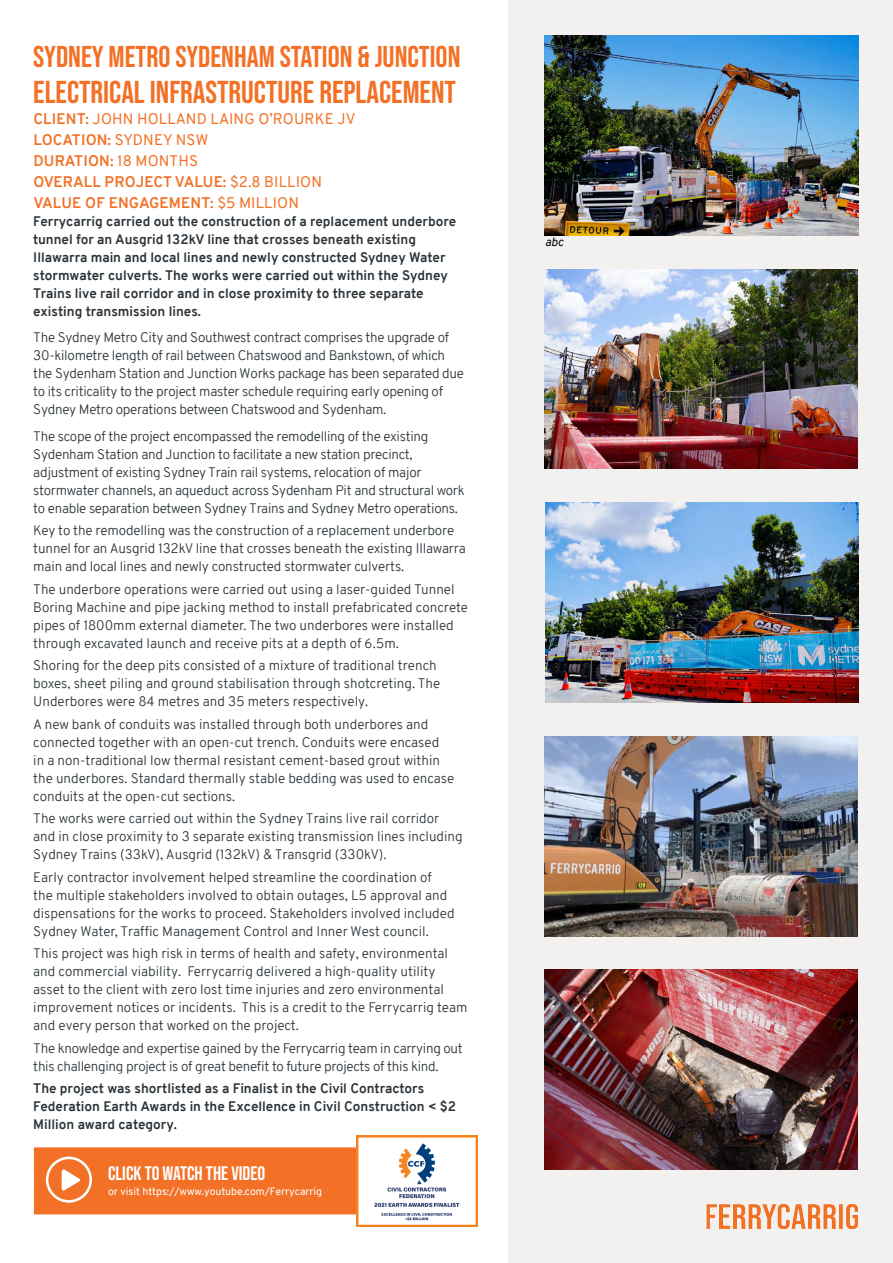
<style>
.page{position:relative;width:893px;height:1263px;background:#fff}
.page>*{position:absolute;margin:0;border:0;box-sizing:border-box;transform-origin:0 0}
.t1{font:31.5px "Bebas Neue";color:#f37126}
.t2{font:30px "Bebas Neue";color:#f37126}
.t3{font:19.5px "Bebas Neue";color:#fff}
.t4{font:700 15px/21px "Overpass";letter-spacing:.01em;color:#f37126}
.t5{font:300 13.5px/18px "Overpass";color:#2b3339}
.t6{font:300 13.5px/18px "Overpass";letter-spacing:-.02em;color:#2b3339}
.t7{font:700 13.5px/18px "Overpass";color:#2b3339}
.t8{font:italic 12px "Overpass";color:#000}
.t9{font:10.5px "Overpass";color:#fff}
.s1{font-weight:400}
</style>
<div class="page">
<div style="left:509px;top:0;width:384px;height:1263px;background:#f3f1ef"></div>
<img style="left:545px;top:35px;width:313px;height:200px">
<img style="left:545px;top:269px;width:313px;height:200px">
<img style="left:545px;top:736px;width:313px;height:200px">
<img style="left:546px;top:503px;width:313px;height:199px">
<img style="left:545px;top:970px;width:313px;height:199px">
<img style="left:762px;top:1204px;width:96px;height:25px">
<div style="left:34px;top:1147px;width:438px;height:67px;background:#f37126;border:2px solid #f37126"></div>
<svg style="left:46px;top:1156px;width:46px;height:46px"></svg>
<img style="left:357px;top:1135px;width:121px;height:91px">
<h2 class="t2" style="left:33px;top:39px;width:429px">SYDNEY METRO SYDENHAM STATION &amp; JUNCTION</h2>
<h1 class="t1" style="left:33px;top:74px;width:424px">ELECTRICAL INFRASTRUCTURE REPLACEMENT</h1>
<p class="t4" style="left:33px;top:108px;width:324px">CLIENT: <span class="s1">JOHN HOLLAND LAING O’ROURKE JV<br></span>LOCATION: <span class="s1">SYDNEY NSW<br></span>DURATION: <span class="s1">18 MONTHS<br></span>OVERALL PROJECT VALUE: <span class="s1">$2.8 BILLION<br></span>VALUE OF ENGAGEMENT: <span class="s1">$5 MILLION</span></p>
<p class="t7" style="left:33px;top:212px;width:424px">Ferrycarrig carried out the construction of a replacement underbore tunnel for an Ausgrid 132kV line that crosses beneath existing Illawarra main and local lines and newly constructed Sydney Water stormwater culverts. The works were carried out within the Sydney Trains live rail corridor and in close proximity to three separate existing transmission lines.</p>
<p class="t6" style="left:33px;top:329px;width:432px">The Sydney Metro City and Southwest contract comprises the upgrade of 30-kilometre length of rail between Chatswood and Bankstown, of which the Sydenham Station and Junction Works package has been separated due to its criticality to the project master schedule requiring early opening of Sydney Metro operations between Chatswood and Sydenham.</p>
<p class="t6" style="left:33px;top:427px;width:433px">The scope of the project encompassed the remodelling of the existing Sydenham Station and Junction to facilitate a new station precinct, adjustment of existing Sydney Train rail systems, relocation of major stormwater channels, an aqueduct across Sydenham Pit and structural work to enable separation between Sydney Trains and Sydney Metro operations.</p>
<p class="t5" style="left:33px;top:522px;width:434px">Key to the remodelling was the construction of a replacement underbore tunnel for an Ausgrid 132kV line that crosses beneath the existing Illawarra main and local lines and newly constructed stormwater culverts.</p>
<p class="t5" style="left:33px;top:580px;width:436px">The underbore operations were carried out using a laser-guided Tunnel Boring Machine and pipe jacking method to install prefabricated concrete pipes of 1800mm external diameter. The two underbores were installed through excavated launch and receive pits at a depth of 6.5m.</p>
<p class="t5" style="left:33px;top:657px;width:408px">Shoring for the deep pits consisted of a mixture of traditional trench boxes, sheet piling and ground stabilisation through shotcreting. The<br>Underbores were 84 metres and 35 meters respectively.</p>
<p class="t5" style="left:33px;top:715px;width:422px">A new bank of conduits was installed through both underbores and connected together with an open-cut trench. Conduits were encased<br>in a non-traditional low thermal resistant cement-based grout within the underbores. Standard thermally stable bedding was used to encase conduits at the open-cut sections.</p>
<p class="t5" style="left:33px;top:810px;width:431px">The works were carried out within the Sydney Trains live rail corridor and in close proximity to 3 separate existing transmission lines including<br>Sydney Trains (33kV), Ausgrid (132kV) &amp; Transgrid (330kV).</p>
<p class="t5" style="left:33px;top:868px;width:423px">Early contractor involvement helped streamline the coordination of the multiple stakeholders involved to obtain outages, L5 approval and dispensations for the works to proceed. Stakeholders involved included Sydney Water, Traffic Management Control and Inner West council.</p>
<p class="t5" style="left:33px;top:945px;width:436px">This project was high risk in terms of health and safety, environmental and commercial viability. Ferrycarrig delivered a high-quality utility asset to the client with zero lost time injuries and zero environmental improvement notices or incidents. This is a credit to the Ferrycarrig team and every person that worked on the project.</p>
<p class="t6" style="left:33px;top:1039px;width:431px">The knowledge and expertise gained by the Ferrycarrig team in carrying out this challenging project is of great benefit to future projects of this kind.</p>
<p class="t7" style="left:33px;top:1080px;width:424px">The project was shortlisted as a Finalist in the Civil Contractors<br>Federation Earth Awards in the Excellence in Civil Construction &lt; $2<br>Million award category.</p>
<h3 class="t3" style="left:108px;top:1162px;width:159px">CLICK TO WATCH THE VIDEO</h3>
<p class="t9" style="left:108px;top:1184px;width:216px">or visit https://www.youtube.com/Ferrycarrig</p>
<p class="t8" style="left:545px;top:233px;width:20px">abc</p>
</div>
